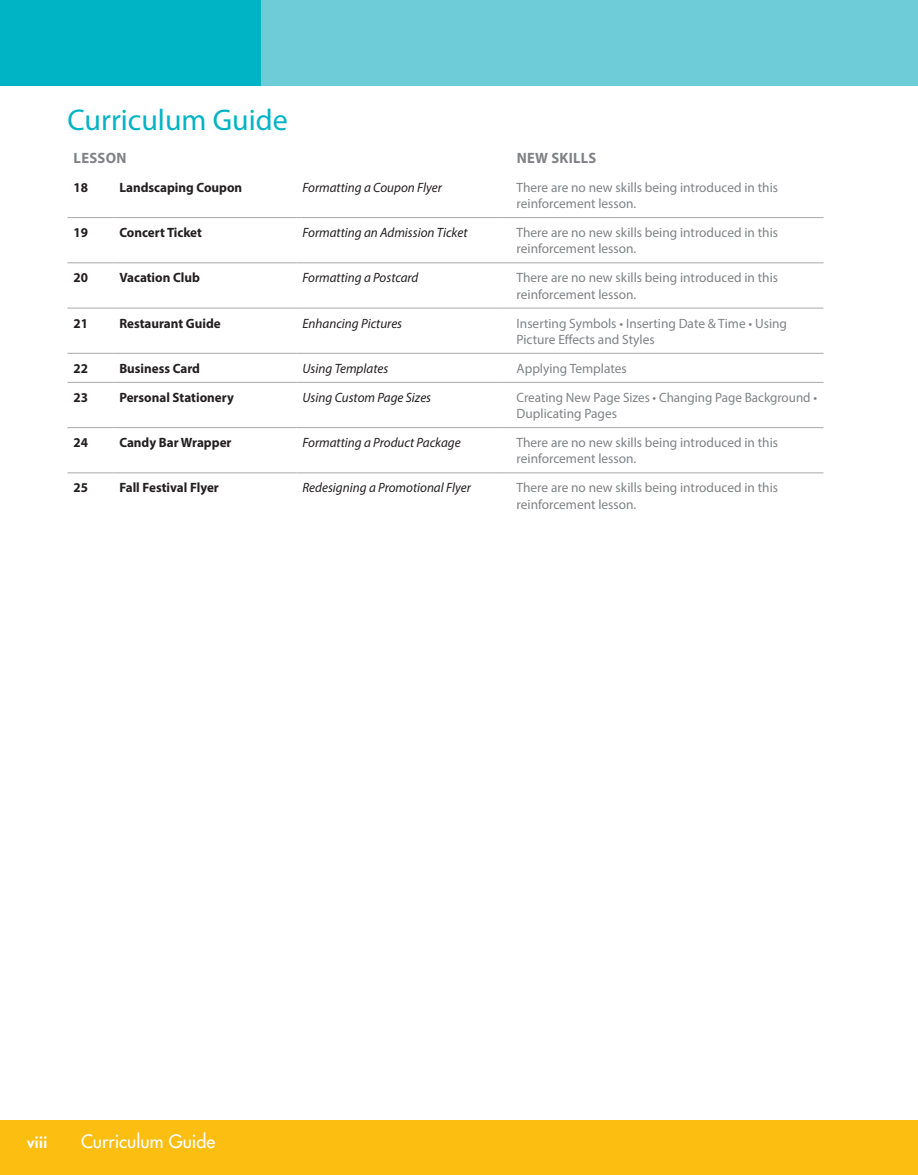
<style>
.page{position:relative;width:918px;height:1175px;background:#fff}
.page>*{position:absolute;margin:0;border:0;box-sizing:border-box;transform-origin:0 0}
.TOC_OUTPUT_-_Unit_Nu{font:30px "Myriad Pro";color:#00b3c5}
.t1{font:500 18px "Futura Std";color:#fff}
.CG_Lesson_Title{font:700 15px "Myriad Pro";letter-spacing:.02em;color:#808285}
.t2{font:800 15px "Futura Std";color:#fff}
.CG_New_Skills{font:13.5px/16.2px "Myriad Pro";color:#808285}
.CG_Activity_Title{font:italic 13.5px "Myriad Pro";color:#231f20}
.CG_Lesson_Title-2{font:700 13.5px "Myriad Pro";color:#231f20}
</style>
<div class="page">
<div style="left:0;top:1120px;width:918px;height:54px;background:#fdbe12"></div>
<div style="left:0;top:0;width:918px;height:86px;background:#6eccd8"></div>
<div style="left:0;top:0;width:261px;height:86px;background:#00b3c5"></div>
<hr style="left:68px;top:217px;width:45px;height:1px;background:#a8a9ad">
<hr style="left:113px;top:217px;width:183px;height:1px;background:#a8a9ad">
<hr style="left:296px;top:217px;width:207px;height:1px;background:#a8a9ad">
<hr style="left:503px;top:217px;width:320px;height:1px;background:#a8a9ad">
<hr style="left:68px;top:262px;width:45px;height:1px;background:#a8a9ad">
<hr style="left:113px;top:262px;width:183px;height:1px;background:#a8a9ad">
<hr style="left:296px;top:262px;width:207px;height:1px;background:#a8a9ad">
<hr style="left:503px;top:262px;width:320px;height:1px;background:#a8a9ad">
<hr style="left:68px;top:308px;width:45px;height:1px;background:#a8a9ad">
<hr style="left:113px;top:308px;width:183px;height:1px;background:#a8a9ad">
<hr style="left:296px;top:308px;width:207px;height:1px;background:#a8a9ad">
<hr style="left:503px;top:308px;width:320px;height:1px;background:#a8a9ad">
<hr style="left:68px;top:353px;width:45px;height:1px;background:#a8a9ad">
<hr style="left:113px;top:353px;width:183px;height:1px;background:#a8a9ad">
<hr style="left:296px;top:353px;width:207px;height:1px;background:#a8a9ad">
<hr style="left:503px;top:353px;width:320px;height:1px;background:#a8a9ad">
<hr style="left:68px;top:382px;width:45px;height:1px;background:#a8a9ad">
<hr style="left:113px;top:382px;width:183px;height:1px;background:#a8a9ad">
<hr style="left:296px;top:382px;width:207px;height:1px;background:#a8a9ad">
<hr style="left:503px;top:382px;width:320px;height:1px;background:#a8a9ad">
<hr style="left:68px;top:427px;width:45px;height:1px;background:#a8a9ad">
<hr style="left:113px;top:427px;width:183px;height:1px;background:#a8a9ad">
<hr style="left:296px;top:427px;width:207px;height:1px;background:#a8a9ad">
<hr style="left:503px;top:427px;width:320px;height:1px;background:#a8a9ad">
<hr style="left:68px;top:472px;width:45px;height:1px;background:#a8a9ad">
<hr style="left:113px;top:472px;width:183px;height:1px;background:#a8a9ad">
<hr style="left:296px;top:472px;width:207px;height:1px;background:#a8a9ad">
<hr style="left:503px;top:472px;width:320px;height:1px;background:#a8a9ad">
<p class="TOC_OUTPUT_-_Unit_Nu" style="left:68px;top:101px;width:222px">Curriculum Guide</p>
<p class="CG_Lesson_Title" style="left:74px;top:148px;width:54px">LESSON</p>
<p class="CG_Lesson_Title" style="left:517px;top:148px;width:81px">NEW SKILLS</p>
<p class="CG_Lesson_Title-2" style="left:74px;top:178px;width:16px">18</p>
<p class="CG_Lesson_Title-2" style="left:119px;top:178px;width:124px">Landscaping Coupon</p>
<p class="CG_Activity_Title" style="left:302px;top:179px;width:141px">Formatting a Coupon Flyer</p>
<p class="CG_New_Skills" style="left:517px;top:179px;width:263px">There are no new skills being introduced in this reinforcement lesson.</p>
<p class="CG_Lesson_Title-2" style="left:74px;top:224px;width:16px">19</p>
<p class="CG_Lesson_Title-2" style="left:119px;top:224px;width:84px">Concert Ticket</p>
<p class="CG_Activity_Title" style="left:302px;top:224px;width:166px">Formatting an Admission Ticket</p>
<p class="CG_New_Skills" style="left:517px;top:224px;width:263px">There are no new skills being introduced in this reinforcement lesson.</p>
<p class="CG_Lesson_Title-2" style="left:74px;top:269px;width:16px">20</p>
<p class="CG_Lesson_Title-2" style="left:119px;top:269px;width:82px">Vacation Club</p>
<p class="CG_Activity_Title" style="left:302px;top:269px;width:118px">Formatting a Postcard</p>
<p class="CG_New_Skills" style="left:517px;top:269px;width:263px">There are no new skills being introduced in this reinforcement lesson.</p>
<p class="CG_Lesson_Title-2" style="left:74px;top:314px;width:16px">21</p>
<p class="CG_Lesson_Title-2" style="left:119px;top:314px;width:103px">Restaurant Guide</p>
<p class="CG_Activity_Title" style="left:302px;top:315px;width:101px">Enhancing Pictures</p>
<p class="CG_New_Skills" style="left:517px;top:315px;width:272px">Inserting Symbols • Inserting Date &amp; Time • Using<br>Picture Effects and Styles</p>
<p class="CG_Lesson_Title-2" style="left:74px;top:359px;width:16px">22</p>
<p class="CG_Lesson_Title-2" style="left:119px;top:359px;width:82px">Business Card</p>
<p class="CG_Activity_Title" style="left:302px;top:360px;width:87px">Using Templates</p>
<p class="CG_New_Skills" style="left:517px;top:360px;width:112px">Applying Templates</p>
<p class="CG_Lesson_Title-2" style="left:74px;top:388px;width:16px">23</p>
<p class="CG_Lesson_Title-2" style="left:119px;top:388px;width:116px">Personal Stationery</p>
<p class="CG_Activity_Title" style="left:302px;top:389px;width:130px">Using Custom Page Sizes</p>
<p class="CG_New_Skills" style="left:517px;top:389px;width:302px">Creating New Page Sizes • Changing Page Background •<br>Duplicating Pages</p>
<p class="CG_Lesson_Title-2" style="left:74px;top:434px;width:16px">24</p>
<p class="CG_Lesson_Title-2" style="left:119px;top:434px;width:114px">Candy Bar Wrapper</p>
<p class="CG_Activity_Title" style="left:302px;top:434px;width:160px">Formatting a Product Package</p>
<p class="CG_New_Skills" style="left:517px;top:434px;width:263px">There are no new skills being introduced in this reinforcement lesson.</p>
<p class="CG_Lesson_Title-2" style="left:74px;top:479px;width:16px">25</p>
<p class="CG_Lesson_Title-2" style="left:119px;top:479px;width:101px">Fall Festival Flyer</p>
<p class="CG_Activity_Title" style="left:302px;top:479px;width:170px">Redesigning a Promotional Flyer</p>
<p class="CG_New_Skills" style="left:517px;top:479px;width:263px">There are no new skills being introduced in this reinforcement lesson.</p>
<p class="t2" style="left:27px;top:1132px;width:22px">viii</p>
<h2 class="t1" style="left:81px;top:1130px;width:136px">Curriculum Guide</h2>
</div>
